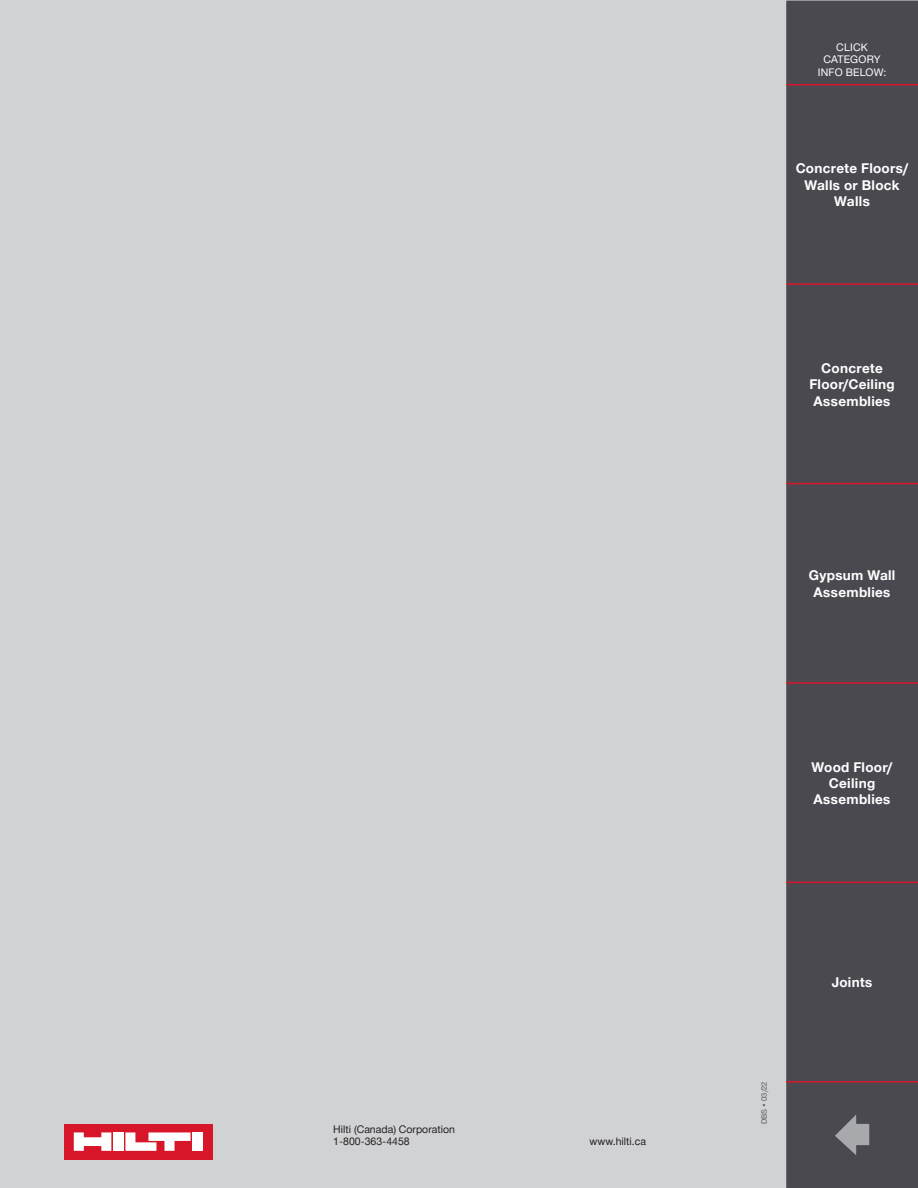
<style>
.page{position:relative;width:918px;height:1188px;background:#fff}
.page>*{position:absolute;margin:0;border:0;box-sizing:border-box;transform-origin:0 0}
.t1{font:700 13.5px/16.4px "Hilti";letter-spacing:.02em;color:#fff;text-align:center}
.t2{font:10.5px/12.8px "Hilti";color:#231f20}
.t3{font:10.5px "Hilti";letter-spacing:.02em;color:#fff}
.t4{font:10.5px "Hilti";letter-spacing:.01em;color:#fff}
.t5{font:7.5px "Hilti";color:#57585a}
.s1{font-style:inherit}
</style>
<div class="page">
<div style="left:786px;top:0;width:132px;height:1188px;background:#4b4950"></div>
<hr style="left:786px;top:84px;width:132px;height:1px;background:#d71729">
<hr style="left:786px;top:283px;width:132px;height:2px;background:#d71729">
<hr style="left:786px;top:483px;width:132px;height:1px;background:#d71729">
<hr style="left:786px;top:682px;width:132px;height:2px;background:#d71729">
<hr style="left:786px;top:882px;width:132px;height:1px;background:#d71729">
<hr style="left:786px;top:1081px;width:132px;height:2px;background:#d71729">
<svg style="left:835px;top:1115px;width:34px;height:40px"></svg>
<div style="left:0;top:0;width:786px;height:1188px;background:#d1d2d4"></div>
<div style="left:64px;top:1124px;width:149px;height:35px;background:#d71729"></div>
<div style="left:113px;top:1132px;width:10px;height:19px;background:#fff"></div>
<div style="left:193px;top:1132px;width:10px;height:19px;background:#fff"></div>
<svg style="left:74px;top:1132px;width:37px;height:19px"></svg>
<svg style="left:125px;top:1132px;width:66px;height:19px"></svg>
<p class="t2" style="left:333px;top:1122px;width:123px">Hilti (Canada) Corporation<br>1-800-363-4458</p>
<p class="t2" style="left:590px;top:1135px;width:58px">www.hilti.ca</p>
<p class="t3" style="left:836px;top:40px;width:33px">CLICK</p>
<p class="t4" style="left:823px;top:52px;width:59px">CATEGORY</p>
<p class="t3" style="left:818px;top:65px;width:70px">INFO BELOW:</p>
<p class="t1" style="left:796px;top:160px;width:114px">Concrete Floors/<br>Walls or Block<br>Walls</p>
<p class="t1" style="left:809px;top:360px;width:87px">Concrete<br>Floor/Ceiling<br>Assemblies</p>
<p class="t1" style="left:809px;top:567px;width:88px">Gypsum Wall<br>Assemblies</p>
<p class="t1" style="left:812px;top:758px;width:82px">Wood Floor/<br>Ceiling<br>Assemblies</p>
<p class="t5" style="left:759px;top:1124px;width:44px;rotate:-90deg">DBS • 0<span class="s1">3</span>/22</p>
<p class="t1" style="left:832px;top:974px;width:42px">Joints</p>
</div>
